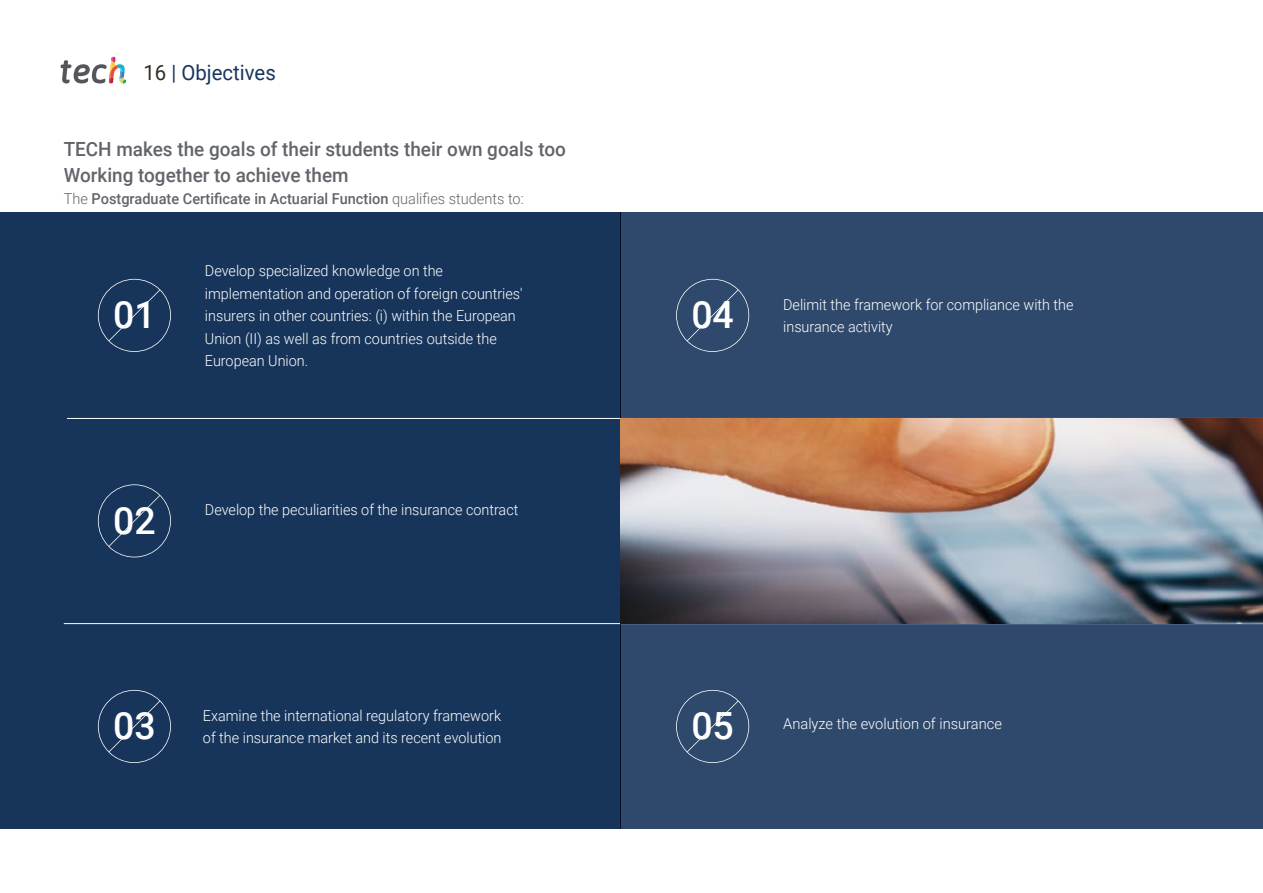
<style>
.page{position:relative;width:1263px;height:893px;background:#fff}
.page>*{position:absolute;margin:0;border:0;box-sizing:border-box;transform-origin:0 0}
.t1{font:500 37.5px "Roboto";color:#fff}
.t2{font:21px "Roboto";color:#1a355c}
.t3{font:500 19.5px/25.5px "Roboto";color:#61646a}
.t4{font:300 15px/22.5px "Roboto";color:#fff;scale:.96 1}
.t5{font:500 15px "Roboto";color:#61646a}
.t6{font:300 15px "Roboto";color:#fff}
.s1{color:#312e20}
.s2{font-weight:300}
</style>
<div class="page">
<svg style="left:61px;top:57px;width:65px;height:27px"></svg>
<div style="left:0;top:213px;width:621px;height:616px;background:#17355b"></div>
<div style="left:621px;top:213px;width:642px;height:616px;background:#2e496b"></div>
<svg style="left:98px;top:279px;width:73px;height:73px"></svg>
<svg style="left:98px;top:690px;width:73px;height:73px"></svg>
<svg style="left:98px;top:484px;width:73px;height:73px"></svg>
<svg style="left:676px;top:279px;width:73px;height:73px"></svg>
<svg style="left:676px;top:690px;width:73px;height:73px"></svg>
<hr style="left:67px;top:418px;width:1196px;height:1px;background:#fff">
<hr style="left:64px;top:623px;width:1199px;height:1px;background:#fff">
<img style="left:621px;top:418px;width:642px;height:205px">
<h2 class="t2" style="left:144px;top:57px;width:134px"><span class="s1">16</span> | Objectives</h2>
<h3 class="t3" style="left:64px;top:136px;width:504px">TECH makes the goals of their students their own goals too<br>Working together to achieve them</h3>
<p class="t5" style="left:64px;top:188px;width:461px"><span class="s2">The</span> Postgraduate Certificate in Actuarial Function <span class="s2">qualifies students to:</span></p>
<h1 class="t1" style="left:113px;top:288px;width:44px">01</h1>
<p class="t4" style="left:205px;top:259px;width:332px">Develop specialized knowledge on the implementation and operation of foreign countries' insurers in other countries: (i) within the European Union (II) as well as from countries outside the European Union.</p>
<h1 class="t1" style="left:113px;top:494px;width:44px">02</h1>
<p class="t4" style="left:205px;top:498px;width:328px">Develop the peculiarities of the insurance contract</p>
<h1 class="t1" style="left:113px;top:699px;width:44px">03</h1>
<p class="t4" style="left:203px;top:704px;width:312px">Examine the international regulatory framework of the insurance market and its recent evolution</p>
<h1 class="t1" style="left:691px;top:288px;width:44px">04</h1>
<p class="t4" style="left:783px;top:293px;width:304px">Delimit the framework for compliance with the insurance activity</p>
<h1 class="t1" style="left:691px;top:699px;width:44px">05</h1>
<p class="t6" style="left:783px;top:713px;width:220px">Analyze the evolution of insurance</p>
</div>
